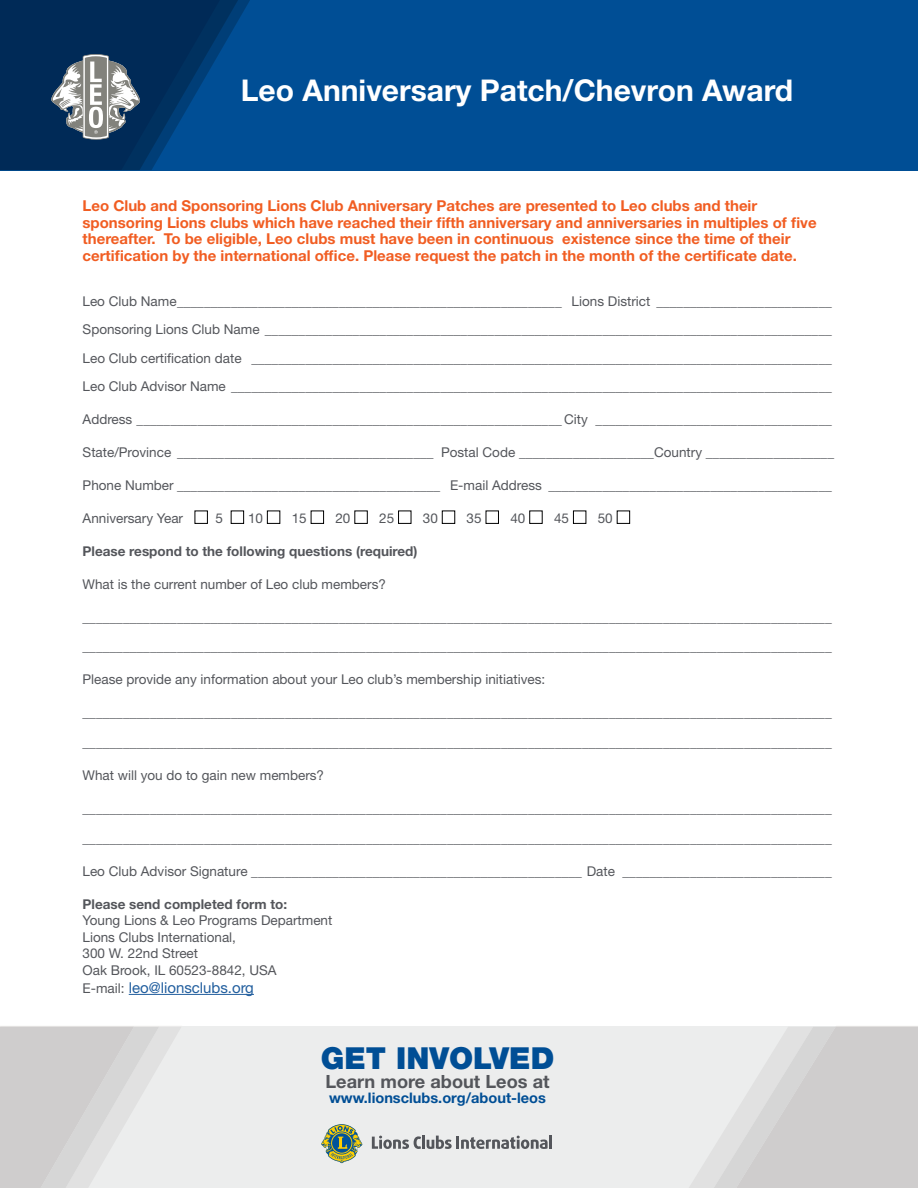
<style>
.page{position:relative;width:918px;height:1188px;background:#fff}
.page>*{position:absolute;margin:0;border:0;box-sizing:border-box;transform-origin:0 0}
.t1{font:900 30.3px "Helvetica Neue LT Std";color:#004e95}
.t2{font:700 30px "Helvetica Neue LT Std";color:#fff}
.t3{font:700 18.15px "Helvetica Neue LT Std";color:#54565b}
.t4{font:700 15px/16.5px "Helvetica Neue LT Std";color:#f15d22}
.t5{font:15px "Helvetica Neue LT Std";color:#215e9e}
.t6{font:700 14.55px "Helvetica Neue LT Std";color:#004e95}
.t7{font:13.5px/28.5px "Helvetica Neue LT Std";color:#54565b}
.t8{font:700 13.5px "Helvetica Neue LT Std";color:#54565b}
.s1{font-size:13.5px;color:#54565b}
</style>
<div class="page">
<div style="left:0;top:0;width:918px;height:170px;background:#004e95"></div>
<svg style="left:0;top:0;width:250px;height:170px;fill:#002a57"></svg>
<svg style="left:51px;top:54px;width:89px;height:86px"></svg>
<hr style="left:129px;top:994px;width:125px;height:1px;background:#215e9e">
<div style="left:231px;top:511px;width:13px;height:12px;border:1px solid #000"></div>
<div style="left:267px;top:511px;width:13px;height:12px;border:1px solid #000"></div>
<div style="left:311px;top:511px;width:13px;height:12px;border:1px solid #000"></div>
<div style="left:442px;top:511px;width:13px;height:12px;border:1px solid #000"></div>
<div style="left:573px;top:511px;width:13px;height:12px;border:1px solid #000"></div>
<div style="left:617px;top:511px;width:13px;height:12px;border:1px solid #000"></div>
<div style="left:0;top:1027px;width:918px;height:161px;background:#eceded"></div>
<svg style="left:689px;top:1026px;width:229px;height:162px"></svg>
<svg style="left:0;top:1026px;width:182px;height:162px"></svg>
<svg style="left:321px;top:1124px;width:41px;height:39px"></svg>
<svg style="left:372px;top:1136px;width:180px;height:13px"></svg>
<h2 class="t2" style="left:241px;top:72px;width:554px">Leo Anniversary Patch/Chevron Award</h2>
<p class="t4" style="left:83px;top:197px;width:736px">Leo Club and Sponsoring Lions Club Anniversary Patches are presented to Leo clubs and their sponsoring Lions clubs which have reached their fifth anniversary and anniversaries in multiples of five thereafter. To be eligible, Leo clubs must have been in continuous existence since the time of their certification by the international office. Please request the patch in the month of the certificate date.</p>
<p class="t7" style="left:83px;top:287px;width:751px;text-align:justify">Leo Club Name_________________________________________________________ Lions District __________________________ Sponsoring Lions Club Name ____________________________________________________________________________________ Leo Club certification date ______________________________________________________________________________________ Leo Club Advisor Name _________________________________________________________________________________________</p>
<p class="t7" style="left:83px;top:405px;width:751px">Address _______________________________________________________________ City ___________________________________</p>
<p class="t7" style="left:83px;top:438px;width:753px">State/Province ______________________________________ Postal Code ____________________Country ___________________</p>
<p class="t7" style="left:83px;top:471px;width:751px">Phone Number _______________________________________ E-mail Address __________________________________________</p>
<p class="t7" style="left:83px;top:504px;width:102px">Anniversary Year</p>
<p class="t7" style="left:216px;top:504px;width:9px">5</p>
<p class="t7" style="left:248px;top:504px;width:17px">10</p>
<p class="t7" style="left:292px;top:504px;width:17px">15</p>
<p class="t7" style="left:335px;top:504px;width:17px">20</p>
<p class="t7" style="left:379px;top:504px;width:17px">25</p>
<p class="t7" style="left:423px;top:504px;width:17px">30</p>
<p class="t7" style="left:467px;top:504px;width:17px">35</p>
<p class="t7" style="left:510px;top:504px;width:17px">40</p>
<p class="t7" style="left:554px;top:504px;width:17px">45</p>
<p class="t7" style="left:598px;top:504px;width:17px">50</p>
<p class="t8" style="left:83px;top:543px;width:336px">Please respond to the following questions (required)</p>
<p class="t7" style="left:83px;top:570px;width:305px">What is the current number of Leo club members?</p>
<p class="t7" style="left:83px;top:603px;width:751px">_______________________________________________________________________________________________________________ _______________________________________________________________________________________________________________</p>
<p class="t7" style="left:83px;top:665px;width:464px">Please provide any information about your Leo club’s membership initiatives:</p>
<p class="t7" style="left:83px;top:698px;width:751px">_______________________________________________________________________________________________________________</p>
<p class="t7" style="left:83px;top:728px;width:751px">_______________________________________________________________________________________________________________</p>
<p class="t7" style="left:83px;top:761px;width:243px">What will you do to gain new members?</p>
<p class="t7" style="left:83px;top:794px;width:751px">_______________________________________________________________________________________________________________</p>
<p class="t7" style="left:83px;top:824px;width:751px">_______________________________________________________________________________________________________________</p>
<p class="t7" style="left:83px;top:857px;width:751px">Leo Club Advisor Signature _________________________________________________ Date _______________________________</p>
<p class="t8" style="left:83px;top:896px;width:206px">Please send completed form to:</p>
<p class="t7" style="left:83px;top:912px;width:251px;line-height:16.5px">Young Lions &amp; Leo Programs Department<br>Lions Clubs International,<br>300 W. 22nd Street<br>Oak Brook, IL 60523-8842, USA</p>
<p class="t5" style="left:83px;top:979px;width:173px"><span class="s1">E-mail:</span> leo@lionsclubs.org</p>
<h1 class="t1" style="left:321px;top:1040px;width:235px">GET INVOLVED</h1>
<h3 class="t3" style="left:325px;top:1070px;width:226px">Learn more about Leos at</h3>
<p class="t6" style="left:329px;top:1089px;width:218px">www.lionsclubs.org/about-leos</p>
</div>
